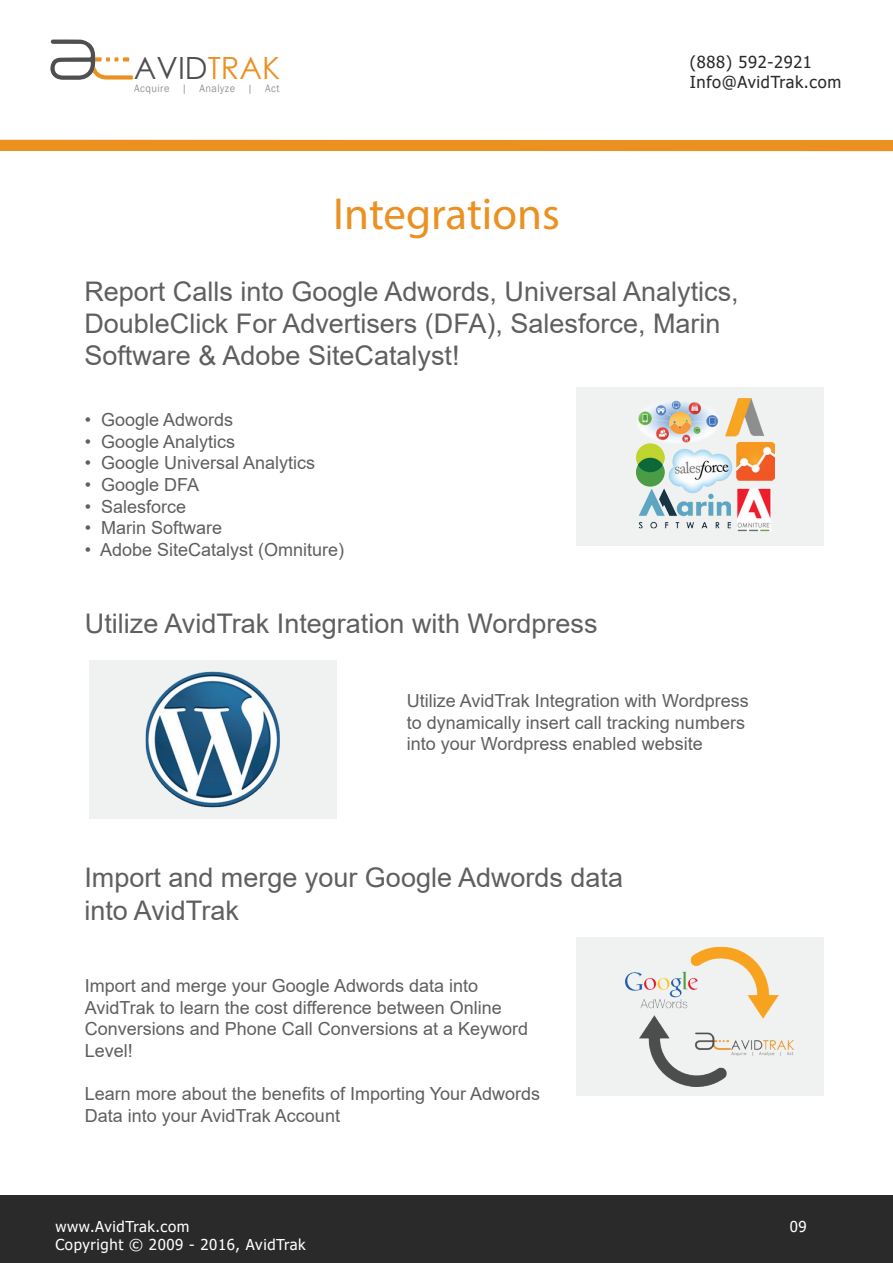
<style>
.page{position:relative;width:893px;height:1263px;background:#fff}
.page>*{position:absolute;margin:0;border:0;box-sizing:border-box;transform-origin:0 0}
.t1{font:45px "Myriad Pro";color:#ea9122}
.t2{font:30.6px "Century Gothic";color:#4e4f4f}
.t3{font:27px/32.4px "Arial";color:#5e5f5e}
.t4{font:18px/21.6px "Arial";color:#5e5f5e}
.t5{font:16.5px/19.8px "Tahoma";letter-spacing:.04em;color:#292a29}
.t6{font:15px "Tahoma";letter-spacing:.04em;color:#fff}
.t7{font:10.95px "Franklin Gothic";letter-spacing:.04em;color:#959494;scale:.95 1}
.s1{color:#ea9122}
</style>
<div class="page">
<svg style="left:50px;top:39px;width:83px;height:41px"></svg>
<div style="left:0;top:1195px;width:893px;height:68px;background:#292a29"></div>
<div style="left:0;top:140px;width:893px;height:11px;background:#ea9122"></div>
<div style="left:89px;top:661px;width:248px;height:158px;background:#f0f1f1"></div>
<div style="left:576px;top:387px;width:248px;height:158px;background:#f0f1f1"></div>
<div style="left:576px;top:938px;width:248px;height:158px;background:#f0f1f1"></div>
<img style="left:145px;top:671px;width:135px;height:137px">
<img style="left:636px;top:398px;width:139px;height:134px">
<img style="left:625px;top:946px;width:170px;height:141px">
<h2 class="t2" style="left:134px;top:47px;width:148px">AVID<span class="s1">TRAK</span></h2>
<p class="t7" style="left:134px;top:81px;width:155px">Acquire | Analyze | Act</p>
<h1 class="t1" style="left:333px;top:186px;width:228px">Integrations</h1>
<p class="t5" style="left:690px;top:53px;width:153px">(888) 592-2921<br>Info@AvidTrak.com</p>
<h3 class="t3" style="left:84px;top:275px;width:656px">Report Calls into Google Adwords, Universal Analytics,<br>DoubleClick For Advertisers (DFA), Salesforce, Marin<br>Software &amp; Adobe SiteCatalyst!</h3>
<p class="t4" style="left:85px;top:409px;width:150px">• Google Adwords</p>
<p class="t4" style="left:85px;top:430px;width:152px">• Google Analytics</p>
<p class="t4" style="left:85px;top:452px;width:232px">• Google Universal Analytics</p>
<p class="t4" style="left:85px;top:474px;width:116px">• Google DFA</p>
<p class="t4" style="left:85px;top:495px;width:103px">• Salesforce</p>
<p class="t4" style="left:85px;top:517px;width:139px">• Marin Software</p>
<p class="t4" style="left:85px;top:538px;width:261px">• Adobe SiteCatalyst (Omniture)</p>
<h3 class="t3" style="left:85px;top:607px;width:514px">Utilize AvidTrak Integration with Wordpress</h3>
<p class="t4" style="left:407px;top:690px;width:343px">Utilize AvidTrak Integration with Wordpress to dynamically insert call tracking numbers into your Wordpress enabled website</p>
<h3 class="t3" style="left:84px;top:861px;width:540px">Import and merge your Google Adwords data into AvidTrak</h3>
<p class="t4" style="left:85px;top:975px;width:445px">Import and merge your Google Adwords data into AvidTrak to learn the cost difference between Online Conversions and Phone Call Conversions at a Keyword Level!</p>
<p class="t4" style="left:85px;top:1083px;width:457px">Learn more about the benefits of Importing Your Adwords<br>Data into your AvidTrak Account</p>
<p class="t6" style="left:55px;top:1216px;width:136px">www.AvidTrak.com</p>
<p class="t6" style="left:790px;top:1216px;width:18px">09</p>
<p class="t6" style="left:55px;top:1234px;width:252px">Copyright © 2009 - 2016, AvidTrak</p>
</div>
